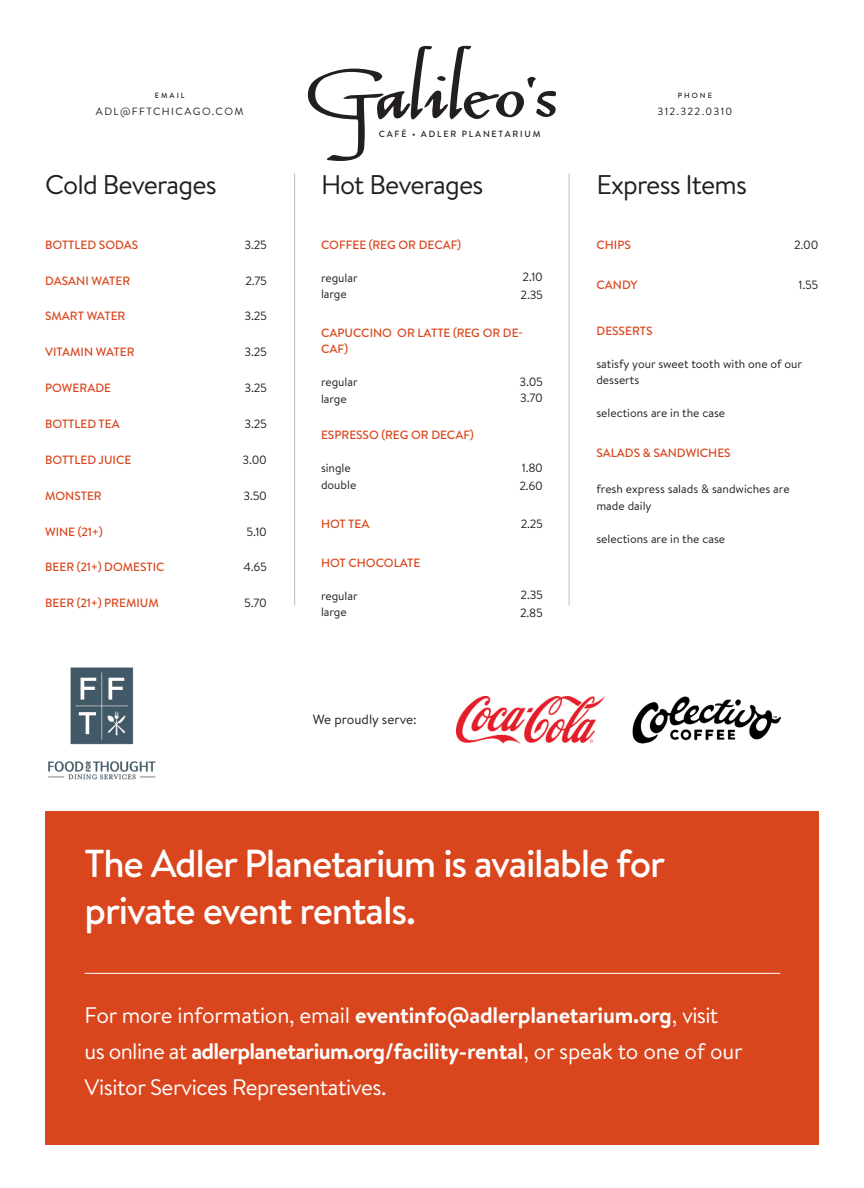
<style>
.page{position:relative;width:864px;height:1188px;background:#fff}
.page>*{position:absolute;margin:0;border:0;box-sizing:border-box;transform-origin:0 0}
.t1{font:500 39px/46.5px "Brandon Text";letter-spacing:-.03em;color:#fff}
.t2{font:27px "Brandon Text";letter-spacing:-.03em;color:#231f20}
.t3{font:22.5px/36px "Brandon Text";letter-spacing:-.02em;color:#fff}
.t4{font:13.5px "Brandon Text";color:#231f20}
.t5{font:12px/16.5px "Brandon Text";color:#231f20}
.t6{font:500 12px/16.5px "Brandon Text";color:#d9461d}
.t7{font:10.5px "Brandon Text";letter-spacing:.13em;color:#231f20}
.t8{font:500 9px "Brandon Text";letter-spacing:.2em;color:#231f20}
.t9{font:500 7.5px "Brandon Text";letter-spacing:.27em;color:#231f20}
.s1{font-weight:700}
</style>
<div class="page">
<img style="left:456px;top:697px;width:148px;height:46px">
<hr style="left:294px;top:174px;width:1px;height:431px;background:#bcbdc0">
<hr style="left:569px;top:174px;width:1px;height:431px;background:#bcbdc0">
<svg style="left:307px;top:45px;width:250px;height:116px"></svg>
<div style="left:45px;top:811px;width:774px;height:333px;background:#d9461d"></div>
<hr style="left:85px;top:973px;width:695px;height:1px;background:#fff">
<img style="left:48px;top:667px;width:108px;height:113px">
<img style="left:632px;top:697px;width:148px;height:46px">
<p class="t9" style="left:155px;top:91px;width:31px">EMAIL</p>
<p class="t7" style="left:96px;top:104px;width:149px">ADL@FFTCHICAGO.COM</p>
<p class="t2" style="left:45px;top:166px;width:173px">Cold Beverages</p>
<p class="t6" style="left:45px;top:236px;width:95px">BOTTLED SODAS</p>
<p class="t5" style="left:245px;top:236px;width:24px">3.25</p>
<p class="t6" style="left:45px;top:272px;width:87px">DASANI WATER</p>
<p class="t5" style="left:245px;top:272px;width:23px">2.75</p>
<p class="t6" style="left:45px;top:308px;width:82px">SMART WATER</p>
<p class="t5" style="left:245px;top:308px;width:24px">3.25</p>
<p class="t6" style="left:45px;top:344px;width:91px">VITAMIN WATER</p>
<p class="t5" style="left:245px;top:343px;width:24px">3.25</p>
<p class="t6" style="left:45px;top:380px;width:68px">POWERADE</p>
<p class="t5" style="left:245px;top:379px;width:24px">3.25</p>
<p class="t6" style="left:45px;top:415px;width:76px">BOTTLED TEA</p>
<p class="t5" style="left:245px;top:415px;width:24px">3.25</p>
<p class="t6" style="left:45px;top:451px;width:88px">BOTTLED JUICE</p>
<p class="t5" style="left:243px;top:451px;width:26px">3.00</p>
<p class="t6" style="left:45px;top:487px;width:58px">MONSTER</p>
<p class="t5" style="left:244px;top:487px;width:25px">3.50</p>
<p class="t6" style="left:45px;top:523px;width:59px">WINE (21+)</p>
<p class="t5" style="left:246px;top:523px;width:22px">5.10</p>
<p class="t6" style="left:45px;top:559px;width:121px">BEER (21+) DOMESTIC</p>
<p class="t5" style="left:244px;top:559px;width:25px">4.65</p>
<p class="t6" style="left:45px;top:595px;width:115px">BEER (21+) PREMIUM</p>
<p class="t5" style="left:244px;top:595px;width:24px">5.70</p>
<p class="t8" style="left:379px;top:127px;width:163px">CAFÉ • ADLER PLANETARIUM</p>
<p class="t2" style="left:321px;top:166px;width:164px">Hot Beverages</p>
<p class="t6" style="left:321px;top:236px;width:142px">COFFEE (REG OR DECAF)</p>
<p class="t5" style="left:321px;top:269px;width:38px">regular</p>
<p class="t5" style="left:321px;top:285px;width:27px">large</p>
<p class="t5" style="left:523px;top:268px;width:22px">2.10</p>
<p class="t5" style="left:521px;top:286px;width:24px">2.35</p>
<p class="t6" style="left:321px;top:324px;width:204px">CAPUCCINO OR LATTE (REG OR DE-<br>CAF)</p>
<p class="t5" style="left:321px;top:373px;width:38px">regular</p>
<p class="t5" style="left:321px;top:390px;width:27px">large</p>
<p class="t6" style="left:321px;top:427px;width:154px">ESPRESSO (REG OR DECAF)</p>
<p class="t5" style="left:321px;top:459px;width:31px">single</p>
<p class="t5" style="left:321px;top:476px;width:37px">double</p>
<p class="t5" style="left:520px;top:373px;width:25px">3.05</p>
<p class="t5" style="left:520px;top:389px;width:24px">3.70</p>
<p class="t5" style="left:522px;top:459px;width:23px">1.80</p>
<p class="t5" style="left:520px;top:477px;width:25px">2.60</p>
<p class="t6" style="left:321px;top:516px;width:50px">HOT TEA</p>
<p class="t6" style="left:321px;top:554px;width:101px">HOT CHOCOLATE</p>
<p class="t5" style="left:321px;top:587px;width:38px">regular</p>
<p class="t5" style="left:321px;top:604px;width:27px">large</p>
<p class="t4" style="left:313px;top:710px;width:106px">We proudly serve:</p>
<p class="t5" style="left:521px;top:516px;width:24px">2.25</p>
<p class="t5" style="left:521px;top:587px;width:24px">2.35</p>
<p class="t5" style="left:520px;top:605px;width:24px">2.85</p>
<p class="t9" style="left:678px;top:91px;width:36px">PHONE</p>
<p class="t7" style="left:658px;top:104px;width:76px">312.322.0310</p>
<p class="t2" style="left:596px;top:166px;width:152px">Express Items</p>
<p class="t6" style="left:596px;top:237px;width:36px">CHIPS</p>
<p class="t6" style="left:596px;top:276px;width:43px">CANDY</p>
<p class="t5" style="left:794px;top:236px;width:26px">2.00</p>
<p class="t5" style="left:799px;top:276px;width:21px">1.55</p>
<p class="t6" style="left:596px;top:322px;width:58px">DESSERTS</p>
<p class="t5" style="left:596px;top:355px;width:207px">satisfy your sweet tooth with one of our desserts</p>
<p class="t5" style="left:596px;top:405px;width:130px">selections are in the case</p>
<p class="t6" style="left:596px;top:445px;width:136px">SALADS &amp; SANDWICHES</p>
<p class="t5" style="left:596px;top:481px;width:195px">fresh express salads &amp; sandwiches are made daily</p>
<p class="t5" style="left:596px;top:530px;width:130px">selections are in the case</p>
<p class="t1" style="left:85px;top:840px;width:582px">The Adler Planetarium is available for private event rentals.</p>
<p class="t3" style="left:85px;top:996px;width:660px">For more information, email <span class="s1">eventinfo@adlerplanetarium.org</span>, visit us online at <span class="s1">adlerplanetarium.org/facility-rental</span>, or speak to one of our<br>Visitor Services Representatives.</p>
</div>
